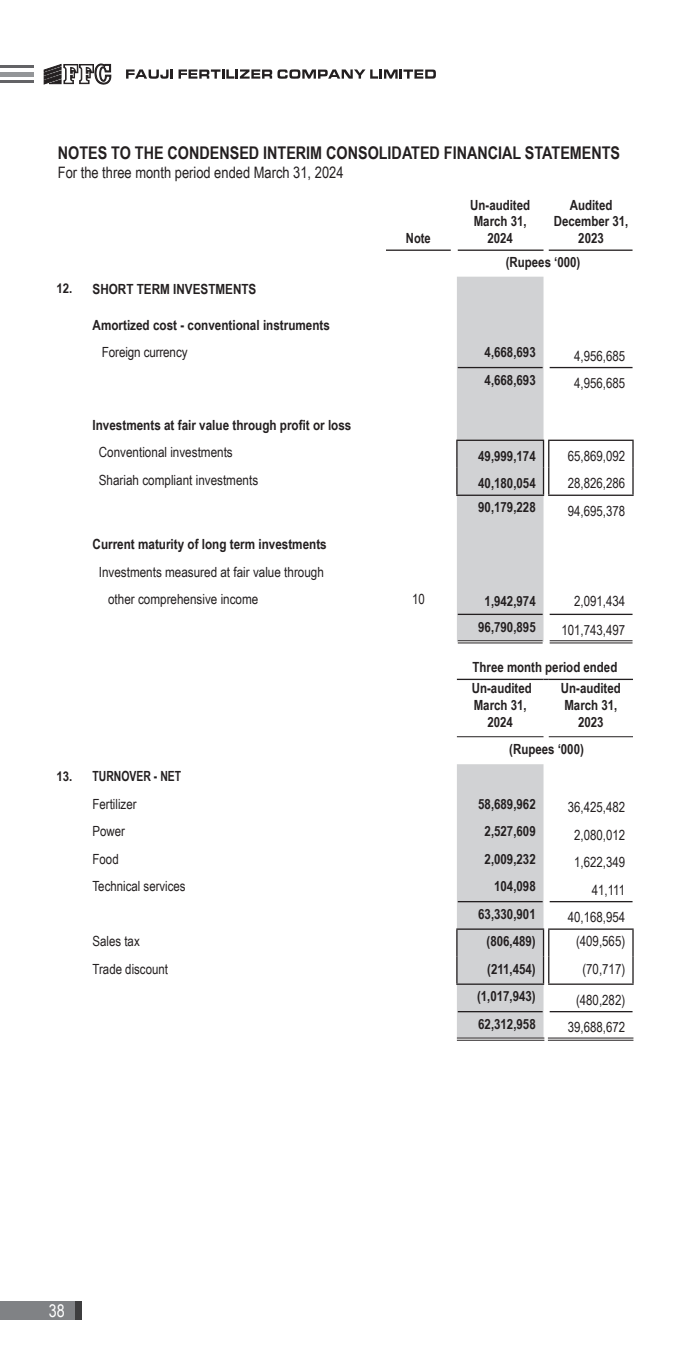
<style>
.page{position:relative;width:693px;height:1355px;background:#fff}
.page>*{position:absolute;margin:0;border:0;box-sizing:border-box;transform-origin:0 0}
.column_small{font:700 17.5px "Arial Narrow";color:#231f20}
.t1{font:17.5px "Arial Narrow";color:#fff}
.t2{font:15.75px "Arial Narrow";color:#231f20}
.column_small-2{font:700 14px/16.8px "Arial Narrow";color:#231f20}
.column_small-3{font:14px "Arial Narrow";color:#231f20}
.arial_narrow_bold_8{font:700 14px "Arial Narrow";color:#231f20}
.Arial_Narrow_08{font:14px "Arial Narrow";color:#231f20}
.column_small-4{font:700 14px "Arial Narrow";color:#231f20;scale:.91 1}
.column_small-5{font:700 13.3px "Arial Narrow";color:#231f20;scale:1.05 1}
</style>
<div class="page">
<div style="left:0;top:1301px;width:76px;height:19px;background:#808285"></div>
<div style="left:76px;top:1301px;width:6px;height:19px;background:#3e3e3f"></div>
<svg style="left:44px;top:64px;width:67px;height:20px"></svg>
<svg style="left:126px;top:69px;width:47px;height:10px"></svg>
<svg style="left:179px;top:69px;width:257px;height:10px"></svg>
<hr style="left:0;top:72px;width:34px;height:4px;background:#939598">
<hr style="left:0;top:65px;width:34px;height:3px;background:#636366">
<hr style="left:0;top:80px;width:34px;height:3px;background:#636366">
<svg style="left:457px;top:277px;width:87px;height:760px;fill:#d1d2d4"></svg>
<hr style="left:458px;top:640px;width:85px;height:3px;background:#fff">
<hr style="left:457px;top:736px;width:87px;height:1px;background:#231f20">
<hr style="left:549px;top:736px;width:84px;height:1px;background:#231f20">
<hr style="left:458px;top:249px;width:86px;height:2px;background:#231f20">
<hr style="left:549px;top:249px;width:84px;height:2px;background:#231f20">
<hr style="left:386px;top:249px;width:65px;height:2px;background:#231f20">
<hr style="left:550px;top:367px;width:83px;height:1px;background:#231f20">
<hr style="left:458px;top:367px;width:85px;height:1px;background:#231f20">
<hr style="left:456px;top:439px;width:88px;height:2px;background:#231f20">
<hr style="left:456px;top:441px;width:2px;height:27px;background:#231f20">
<hr style="left:548px;top:439px;width:86px;height:2px;background:#231f20">
<hr style="left:632px;top:441px;width:2px;height:27px;background:#231f20">
<hr style="left:456px;top:468px;width:2px;height:26px;background:#231f20">
<svg style="left:543px;top:441px;width:6px;height:53px"></svg>
<hr style="left:632px;top:468px;width:2px;height:26px;background:#231f20">
<hr style="left:456px;top:494px;width:88px;height:2px;background:#231f20">
<hr style="left:548px;top:494px;width:86px;height:2px;background:#231f20">
<hr style="left:550px;top:613px;width:83px;height:2px;background:#231f20">
<hr style="left:458px;top:613px;width:85px;height:2px;background:#231f20">
<hr style="left:550px;top:901px;width:83px;height:1px;background:#231f20">
<hr style="left:550px;top:1011px;width:83px;height:1px;background:#231f20">
<hr style="left:458px;top:1011px;width:85px;height:1px;background:#231f20">
<hr style="left:458px;top:901px;width:85px;height:1px;background:#231f20">
<hr style="left:456px;top:928px;width:88px;height:1px;background:#231f20">
<hr style="left:456px;top:929px;width:2px;height:27px;background:#231f20">
<hr style="left:548px;top:928px;width:86px;height:1px;background:#231f20">
<hr style="left:632px;top:929px;width:2px;height:27px;background:#231f20">
<hr style="left:456px;top:956px;width:2px;height:27px;background:#231f20">
<svg style="left:543px;top:929px;width:6px;height:54px"></svg>
<hr style="left:632px;top:956px;width:2px;height:27px;background:#231f20">
<hr style="left:456px;top:983px;width:88px;height:1px;background:#231f20">
<hr style="left:548px;top:983px;width:86px;height:1px;background:#231f20">
<hr style="left:458px;top:640px;width:85px;height:1px;background:#231f20">
<hr style="left:458px;top:642px;width:85px;height:1px;background:#231f20">
<hr style="left:550px;top:640px;width:83px;height:1px;background:#231f20">
<hr style="left:550px;top:642px;width:83px;height:1px;background:#231f20">
<hr style="left:457px;top:1037px;width:87px;height:1px;background:#231f20">
<hr style="left:457px;top:1040px;width:87px;height:1px;background:#231f20">
<hr style="left:548px;top:1037px;width:85px;height:1px;background:#231f20">
<hr style="left:548px;top:1040px;width:85px;height:1px;background:#231f20">
<hr style="left:457px;top:678px;width:87px;height:2px;background:#231f20">
<hr style="left:549px;top:678px;width:84px;height:2px;background:#231f20">
<p class="column_small" style="left:58px;top:139px;width:564px">NOTES TO THE CONDENSED INTERIM CONSOLIDATED FINANCIAL STATEMENTS</p>
<p class="t2" style="left:58px;top:160px;width:287px">For the three month period ended March 31, 2024</p>
<p class="column_small-2" style="left:406px;top:229px;width:26px">Note</p>
<p class="column_small-2" style="left:470px;top:195px;width:61px">Un-audited</p>
<p class="column_small-2" style="left:474px;top:212px;width:54px">March 31,</p>
<p class="column_small-2" style="left:487px;top:229px;width:27px">2024</p>
<p class="column_small-2" style="left:570px;top:195px;width:44px">Audited</p>
<p class="column_small-2" style="left:554px;top:212px;width:76px">December 31,</p>
<p class="column_small-2" style="left:578px;top:229px;width:27px">2023</p>
<p class="column_small-2" style="left:506px;top:253px;width:76px">(Rupees ‘000)</p>
<p class="column_small-5" style="left:56px;top:279px;width:17px">12.</p>
<p class="column_small-2" style="left:93px;top:280px;width:165px">SHORT TERM INVESTMENTS</p>
<p class="column_small-2" style="left:93px;top:316px;width:239px">Amortized cost - conventional instruments</p>
<p class="column_small-3" style="left:102px;top:342px;width:87px">Foreign currency</p>
<p class="arial_narrow_bold_8" style="left:485px;top:342px;width:53px">4,668,693</p>
<p class="Arial_Narrow_08" style="left:574px;top:345px;width:53px">4,956,685</p>
<p class="arial_narrow_bold_8" style="left:485px;top:369px;width:53px">4,668,693</p>
<p class="Arial_Narrow_08" style="left:574px;top:373px;width:53px">4,956,685</p>
<p class="column_small-2" style="left:93px;top:416px;width:260px">Investments at fair value through profit or loss</p>
<p class="column_small-3" style="left:99px;top:442px;width:136px">Conventional investments</p>
<p class="arial_narrow_bold_8" style="left:478px;top:445px;width:59px">49,999,174</p>
<p class="Arial_Narrow_08" style="left:568px;top:445px;width:59px">65,869,092</p>
<p class="column_small-3" style="left:99px;top:470px;width:161px">Shariah compliant investments</p>
<p class="arial_narrow_bold_8" style="left:478px;top:473px;width:59px">40,180,054</p>
<p class="Arial_Narrow_08" style="left:568px;top:473px;width:59px">28,826,286</p>
<p class="arial_narrow_bold_8" style="left:478px;top:497px;width:59px">90,179,228</p>
<p class="Arial_Narrow_08" style="left:568px;top:500px;width:59px">94,695,378</p>
<p class="column_small-2" style="left:93px;top:535px;width:236px">Current maturity of long term investments</p>
<p class="column_small-3" style="left:99px;top:561px;width:227px">Investments measured at fair value through</p>
<p class="column_small-3" style="left:108px;top:589px;width:152px">other comprehensive income</p>
<p class="column_small-3" style="left:412px;top:589px;width:14px">10</p>
<p class="arial_narrow_bold_8" style="left:485px;top:590px;width:53px">1,942,974</p>
<p class="Arial_Narrow_08" style="left:574px;top:590px;width:53px">2,091,434</p>
<p class="arial_narrow_bold_8" style="left:478px;top:616px;width:59px">96,790,895</p>
<p class="Arial_Narrow_08" style="left:561px;top:619px;width:65px">101,743,497</p>
<p class="arial_narrow_bold_8" style="left:473px;top:657px;width:146px">Three month period ended</p>
<p class="column_small-2" style="left:472px;top:679px;width:61px">Un-audited</p>
<p class="column_small-2" style="left:474px;top:696px;width:54px">March 31,</p>
<p class="column_small-2" style="left:487px;top:713px;width:27px">2024</p>
<p class="column_small-2" style="left:561px;top:679px;width:61px">Un-audited<br>March 31,</p>
<p class="column_small-2" style="left:578px;top:713px;width:27px">2023</p>
<p class="column_small-2" style="left:509px;top:740px;width:76px">(Rupees ‘000)</p>
<p class="column_small-5" style="left:56px;top:766px;width:17px">13.</p>
<p class="column_small-4" style="left:93px;top:766px;width:99px">TURNOVER - NET</p>
<p class="column_small-3" style="left:93px;top:793px;width:46px">Fertilizer</p>
<p class="arial_narrow_bold_8" style="left:478px;top:793px;width:59px">58,689,962</p>
<p class="Arial_Narrow_08" style="left:568px;top:797px;width:59px">36,425,482</p>
<p class="column_small-3" style="left:93px;top:821px;width:34px">Power</p>
<p class="arial_narrow_bold_8" style="left:485px;top:821px;width:53px">2,527,609</p>
<p class="Arial_Narrow_08" style="left:574px;top:824px;width:53px">2,080,012</p>
<p class="column_small-3" style="left:93px;top:848px;width:28px">Food</p>
<p class="arial_narrow_bold_8" style="left:485px;top:848px;width:53px">2,009,232</p>
<p class="Arial_Narrow_08" style="left:574px;top:852px;width:53px">1,622,349</p>
<p class="column_small-3" style="left:93px;top:876px;width:95px">Technical services</p>
<p class="arial_narrow_bold_8" style="left:494px;top:876px;width:43px">104,098</p>
<p class="Arial_Narrow_08" style="left:592px;top:879px;width:35px">41,111</p>
<p class="arial_narrow_bold_8" style="left:478px;top:903px;width:59px">63,330,901</p>
<p class="Arial_Narrow_08" style="left:568px;top:907px;width:59px">40,168,954</p>
<p class="column_small-3" style="left:93px;top:931px;width:49px">Sales tax</p>
<p class="arial_narrow_bold_8" style="left:487px;top:930px;width:51px">(806,489)</p>
<p class="Arial_Narrow_08" style="left:576px;top:931px;width:51px">(409,565)</p>
<p class="column_small-3" style="left:93px;top:958px;width:77px">Trade discount</p>
<p class="arial_narrow_bold_8" style="left:487px;top:958px;width:50px">(211,454)</p>
<p class="Arial_Narrow_08" style="left:582px;top:958px;width:44px">(70,717)</p>
<p class="arial_narrow_bold_8" style="left:477px;top:985px;width:60px">(1,017,943)</p>
<p class="Arial_Narrow_08" style="left:576px;top:989px;width:51px">(480,282)</p>
<p class="arial_narrow_bold_8" style="left:478px;top:1013px;width:59px">62,312,958</p>
<p class="Arial_Narrow_08" style="left:568px;top:1017px;width:59px">39,688,672</p>
<p class="t1" style="left:49px;top:1298px;width:17px">38</p>
</div>
